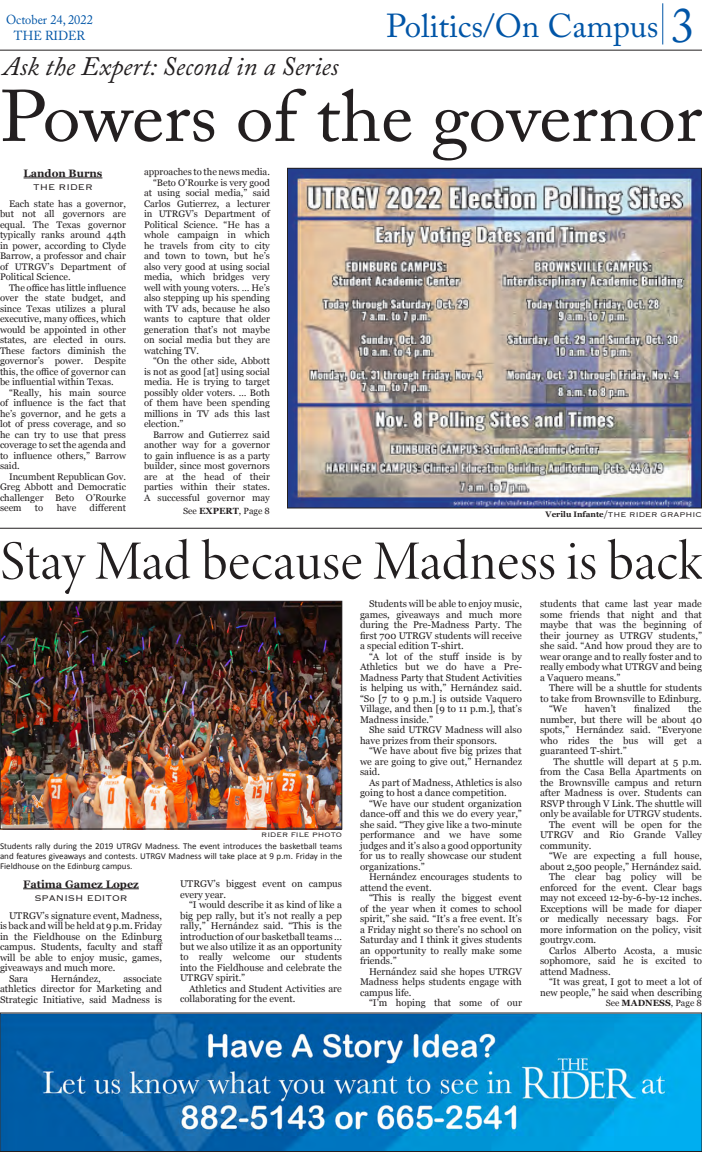
<style>
.page{position:relative;width:702px;height:1152px;background:#fff}
.page>*{position:absolute;margin:0;border:0;box-sizing:border-box;transform-origin:0 0}
.t1{font:72.2px "Adobe Caslon Pro";color:#231f20;scale:1.05 1}
.t2{font:55.5px "Minion Variable Concept";color:#231f20}
.t3{font:49.3px "Adobe Caslon Pro";color:#0055a7;scale:.95 1}
.t4{font:33px "Adobe Caslon Pro";color:#0055a7}
.t5{font:italic 26.5px "Adobe Caslon Pro";color:#231f20}
.t6{font:13px "Adobe Caslon Pro";color:#0055a7;scale:.95 1}
.Normal__Web{font:300 10.8px "Copperplate";color:#231f20}
.Normal__Web-2{font:700 10.8px "Georgia";color:#231f20}
.Normal__Web-3{font:700 10.7px "Georgia";color:#231f20}
.t7{font:9.7px/10.5px "Georgia";color:#231f20;text-align:justify}
.t8{font:9.5px/10.5px "Georgia";color:#231f20;text-align:justify}
.t9{font:9px/9.9px "Calibri";color:#231f20;text-align:justify}
.t10{font:9px "Georgia";color:#231f20}
.t11{font:300 9px "Copperplate";color:#231f20}
.t12{font:300 8.5px "Copperplate";color:#231f20}
.s1{font-weight:700}
.s2{font-family:"Georgia";font-weight:700;font-size:8px}
.s3{font-family:"Georgia";font-weight:400}
</style>
<div class="page">
<hr style="left:662px;top:3px;width:1px;height:42px;background:#0055a7">
<hr style="left:0;top:50px;width:702px;height:1px;background:#231f20">
<hr style="left:0;top:528px;width:702px;height:1px;background:#231f20">
<hr style="left:24px;top:178px;width:78px;height:1px;background:#231f20">
<img style="left:289px;top:170px;width:411px;height:336px">
<div style="left:287px;top:168px;width:415px;height:340px;border:1px solid #231f20"></div>
<img style="left:2px;top:603px;width:338px;height:224px">
<div style="left:0;top:601px;width:342px;height:228px;border:1px solid #231f20"></div>
<hr style="left:23px;top:888px;width:116px;height:1px;background:#231f20">
<img style="left:2px;top:1014px;width:698px;height:136px">
<div style="left:0;top:1012px;width:702px;height:140px;border:1px solid #231f20"></div>
<p class="t6" style="left:6px;top:12px;width:93px">October 24, 2022</p>
<p class="t6" style="left:14px;top:28px;width:77px">THE RIDER</p>
<p class="t5" style="left:3px;top:51px;width:337px">Ask the Expert: Second in a Series</p>
<p class="t4" style="left:386px;top:6px;width:274px">Politics/On Campus</p>
<p class="t3" style="left:671px;top:-4px;width:26px">3</p>
<p class="t1" style="left:0;top:74px;width:670px">Powers of the governor</p>
<p class="t8" style="left:144px;top:166px;width:127px">approaches to the news media.</p>
<p class="t8" style="left:144px;top:177px;width:127px;text-indent:9px">“Beto O’Rourke is very good at using social media,” said Carlos Gutierrez, a lecturer in UTRGV’s Department of Political Science. “He has a whole campaign in which he travels from city to city and town to town, but he’s also very good at using social media, which bridges very well with young voters. … He’s also stepping up his spending with TV ads, because he also wants to capture that older generation that’s not maybe on social media but they are watching TV.</p>
<p class="t8" style="left:144px;top:355px;width:127px;text-indent:9px">“On the other side, Abbott is not as good [at] using social media. He is trying to target possibly older voters. … Both of them have been spending millions in TV ads this last election.”</p>
<p class="t8" style="left:144px;top:429px;width:128px;text-indent:9px">Barrow and Gutierrez said another way for a governor to gain influence is as a party builder, since most governors are at the head of their parties within their states.<br>A successful governor may</p>
<p class="t2" style="left:0;top:522px;width:704px">Stay Mad because Madness is back</p>
<p class="Normal__Web-3" style="left:24px;top:165px;width:80px">Landon Burns</p>
<p class="Normal__Web" style="left:33px;top:180px;width:61px">THE RIDER</p>
<p class="t8" style="left:0;top:198px;width:128px;text-indent:9px">Each state has a governor, but not all governors are equal. The Texas governor typically ranks around 44th in power, according to Clyde Barrow, a professor and chair of UTRGV’s Department of Political Science.</p>
<p class="t8" style="left:0;top:282px;width:128px;text-indent:9px">The office has little influence over the state budget, and since Texas utilizes a plural executive, many offices, which would be appointed in other states, are elected in ours.<br>These factors diminish the governor’s power. Despite this, the office of governor can be influential within Texas.</p>
<p class="t8" style="left:0;top:387px;width:128px;text-indent:9px">“Really, his main source of influence is the fact that he’s governor, and he gets a lot of press coverage, and so he can try to use that press coverage to set the agenda and to influence others,” Barrow said.</p>
<p class="t8" style="left:0;top:471px;width:128px;text-indent:9px">Incumbent Republican Gov.<br>Greg Abbott and Democratic challenger Beto O’Rourke seem</p>
<p class="t8" style="left:35px;top:502px;width:10px">to</p>
<p class="t8" style="left:57px;top:502px;width:21px">have</p>
<p class="t8" style="left:90px;top:502px;width:38px">different</p>
<p class="t10" style="left:183px;top:504px;width:88px">See <span class="s1">EXPERT</span>, Page 8</p>
<p class="t11" style="left:546px;top:509px;width:158px"><span class="s2">Verilu Infante</span><span class="s3">/</span>THE RIDER GRAPHIC</p>
<p class="t12" style="left:261px;top:830px;width:82px">RIDER FILE PHOTO</p>
<p class="t9" style="left:0;top:841px;width:344px">Students rally during the 2019 UTRGV Madness. The event introduces the basketball teams and features giveaways and contests. UTRGV Madness will take place at 9 p.m. Friday in the Fieldhouse on the Edinburg campus.</p>
<p class="Normal__Web-2" style="left:23px;top:876px;width:117px">Fatima Gamez Lopez</p>
<p class="Normal__Web" style="left:34px;top:891px;width:95px">SPANISH EDITOR</p>
<p class="t7" style="left:0;top:910px;width:164px;text-indent:9px">UTRGV’s signature event, Madness, is back and will be held at 9 p.m. Friday in the Fieldhouse on the Edinburg campus. Students, faculty and staff will be able to enjoy music, games, giveaways and much more.</p>
<p class="t7" style="left:9px;top:973px;width:21px">Sara</p>
<p class="t7" style="left:51px;top:973px;width:52px">Hernández,</p>
<p class="t7" style="left:0;top:973px;width:164px;text-indent:123px">associate athletics director for Marketing and Strategic Initiative, said Madness is</p>
<p class="t7" style="left:180px;top:878px;width:163px">UTRGV’s biggest event on campus every year.</p>
<p class="t7" style="left:180px;top:899px;width:164px;text-indent:9px">“I would describe it as kind of like a big pep rally, but it’s not really a pep rally,” Hernández said. “This is the introduction of our basketball teams … but we also utilize it as an opportunity to really welcome our students into the Fieldhouse and celebrate the UTRGV spirit.”</p>
<p class="t7" style="left:180px;top:983px;width:163px;text-indent:9px">Athletics and Student Activities are collaborating for the event.</p>
<p class="t7" style="left:360px;top:598px;width:163px;text-indent:9px">Students will be able to enjoy music, games, giveaways and much more during the Pre-Madness Party. The first 700 UTRGV students will receive a special edition T-shirt.</p>
<p class="t7" style="left:360px;top:651px;width:163px;text-indent:9px">“A lot of the stuff inside is by Athletics but we do have a Pre-Madness Party that Student Activities is helping us with,” Hernández said. “So [7 to 9 p.m.] is outside Vaquero Village, and then [9 to 11 p.m.], that’s Madness inside.”</p>
<p class="t7" style="left:360px;top:724px;width:163px;text-indent:9px">She said UTRGV Madness will also have prizes from their sponsors.</p>
<p class="t7" style="left:360px;top:745px;width:163px;text-indent:9px">“We have about five big prizes that we are going to give out,” Hernandez said.</p>
<p class="t7" style="left:360px;top:777px;width:163px;text-indent:9px">As part of Madness, Athletics is also going to host a dance competition.</p>
<p class="t7" style="left:360px;top:798px;width:163px;text-indent:9px">“We have our student organization dance-off and this we do every year,” she said. “They give like a two-minute performance and we have some judges and it’s also a good opportunity for us to really showcase our student organizations.”</p>
<p class="t7" style="left:360px;top:871px;width:163px;text-indent:9px">Hernández encourages students to attend the event.</p>
<p class="t7" style="left:360px;top:892px;width:164px;text-indent:9px">“This is really the biggest event of the year when it comes to school spirit,” she said. “It’s a free event. It’s a Friday night so there’s no school on Saturday and I think it gives students an opportunity to really make some friends.”</p>
<p class="t7" style="left:360px;top:966px;width:163px;text-indent:9px">Hernández said she hopes UTRGV Madness helps students engage with campus life.</p>
<p class="t7" style="left:369px;top:997px;width:154px">“I’m hoping that some of our</p>
<p class="t7" style="left:540px;top:598px;width:163px">students that came last year made some friends that night and that maybe that was the beginning of their journey as UTRGV students,” she said. “And how proud they are to wear orange and to really foster and to really embody what UTRGV and being a Vaquero means.”</p>
<p class="t7" style="left:540px;top:682px;width:163px;text-align:right">There will be a shuttle for students to take from Brownsville to Edinburg.</p>
<p class="t7" style="left:549px;top:703px;width:20px">“We</p>
<p class="t7" style="left:585px;top:703px;width:33px">haven’t</p>
<p class="t7" style="left:634px;top:703px;width:38px">finalized</p>
<p class="t7" style="left:540px;top:703px;width:163px;text-indent:148px">the number, but there will be about 40 spots,” Hernández said. “Everyone who rides the bus will get a guaranteed T-shirt.”</p>
<p class="t7" style="left:540px;top:756px;width:164px;text-indent:13px">The shuttle will depart at 5 p.m. from the Casa Bella Apartments on the Brownsville campus and return after Madness is over. Students can RSVP through V Link. The shuttle will only be available for UTRGV students.</p>
<p class="t7" style="left:540px;top:819px;width:163px;text-indent:9px">The event will be open for the UTRGV and Rio Grande Valley community.</p>
<p class="t7" style="left:540px;top:850px;width:163px;text-align:right">“We are expecting a full house, about 2,500 people,” Hernández said.</p>
<p class="t7" style="left:540px;top:871px;width:163px;text-indent:9px">The clear bag policy will be enforced for the event. Clear bags may not exceed 12-by-6-by-12 inches.<br>Exceptions will be made for diaper or medically necessary bags. For more information on the policy, visit goutrgv.com.</p>
<p class="t7" style="left:540px;top:945px;width:163px;text-indent:9px">Carlos Alberto Acosta, a music sophomore, said he is excited to attend Madness.</p>
<p class="t7" style="left:540px;top:976px;width:163px;text-align:right">“It was great, I got to meet a lot of new people,” he said when describing</p>
<p class="t10" style="left:606px;top:996px;width:98px">See <span class="s1">MADNESS</span>, Page 8</p>
</div>
